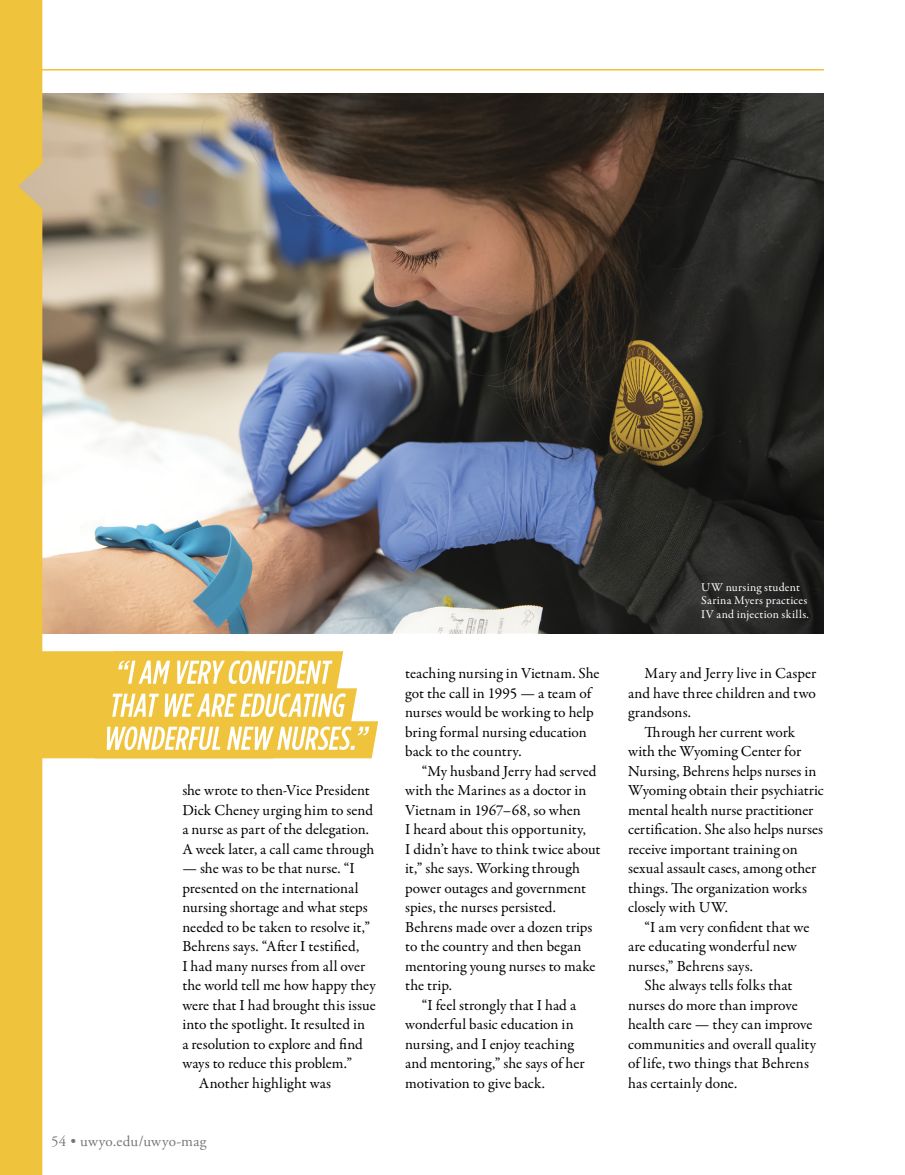
<style>
.page{position:relative;width:905px;height:1175px;background:#fff}
.page>*{position:absolute;margin:0;border:0;box-sizing:border-box;transform-origin:0 0}
.Body_Copy{font:15.3px/19.5px "Garamond Premr Pro";color:#000}
.t1{font:15px "Adobe Garamond Pro";letter-spacing:.02em;color:#757678}
.Caption_-_White{font:12px/13.5px "Garamond Premr Pro";letter-spacing:.02em;color:#fff}
</style>
<div class="page">
<hr style="left:0;top:69px;width:824px;height:2px;background:#efc33b">
<img style="left:42px;top:93px;width:781px;height:540px">
<div style="left:0;top:0;width:42px;height:1174px;background:#efc33b"></div>
<svg style="left:0;top:651px;width:379px;height:107px"></svg>
<p class="Body_Copy" style="left:182px;top:781px;width:193px">she wrote to then-Vice President<br>Dick Cheney urging him to send a nurse as part of the delegation.<br>A week later, a call came through</p>
<p class="Body_Copy" style="left:182px;top:859px;width:195px">— she was to be that nurse. “I presented on the international nursing shortage and what steps needed to be taken to resolve it,”<br>Behrens says. “After I testified,<br>I had many nurses from all over the world tell me how happy they were that I had brought this issue into the spotlight. It resulted in<br>a resolution to explore and find ways to reduce this problem.”</p>
<p class="Body_Copy" style="left:199px;top:1073px;width:134px">Another highlight was</p>
<p class="t1" style="left:51px;top:1131px;width:157px">54 • uwyo.edu/uwyo-mag</p>
<p class="Body_Copy" style="left:405px;top:664px;width:196px">teaching nursing in Vietnam. She got the call in 1995 — a team of nurses would be working to help bring formal nursing education back to the country.</p>
<p class="Body_Copy" style="left:405px;top:761px;width:197px;text-indent:17px">“My husband Jerry had served with the Marines as a doctor in<br>Vietnam in 1967–68, so when<br>I heard about this opportunity,<br>I didn’t have to think twice about it,” she says. Working through power outages and government spies, the nurses persisted.<br>Behrens made over a dozen trips to the country and then began mentoring young nurses to make the trip.</p>
<p class="Body_Copy" style="left:405px;top:995px;width:181px;text-indent:17px">“I feel strongly that I had a wonderful basic education in nursing, and I enjoy teaching and mentoring,” she says of her motivation to give back.</p>
<p class="Caption_-_White" style="left:701px;top:580px;width:109px">UW nursing student<br>Sarina Myers practices<br>IV and injection skills.</p>
<p class="Body_Copy" style="left:628px;top:664px;width:190px;text-align:justify;text-indent:17px">Mary and Jerry live in Casper and have three children and two grandsons.</p>
<p class="Body_Copy" style="left:628px;top:722px;width:197px;text-indent:17px">Through her current work with the Wyoming Center for<br>Nursing, Behrens helps nurses in<br>Wyoming obtain their psychiatric mental health nurse practitioner certification. She also helps nurses receive important training on sexual assault cases, among other things. The organization works closely with UW.</p>
<p class="Body_Copy" style="left:628px;top:917px;width:183px;text-indent:17px">“I am very confident that we are educating wonderful new nurses,” Behrens says.</p>
<p class="Body_Copy" style="left:628px;top:976px;width:190px;text-indent:17px">She always tells folks that nurses do more than improve health care — they can improve communities and overall quality of life, two things that Behrens has certainly done.</p>
</div>
